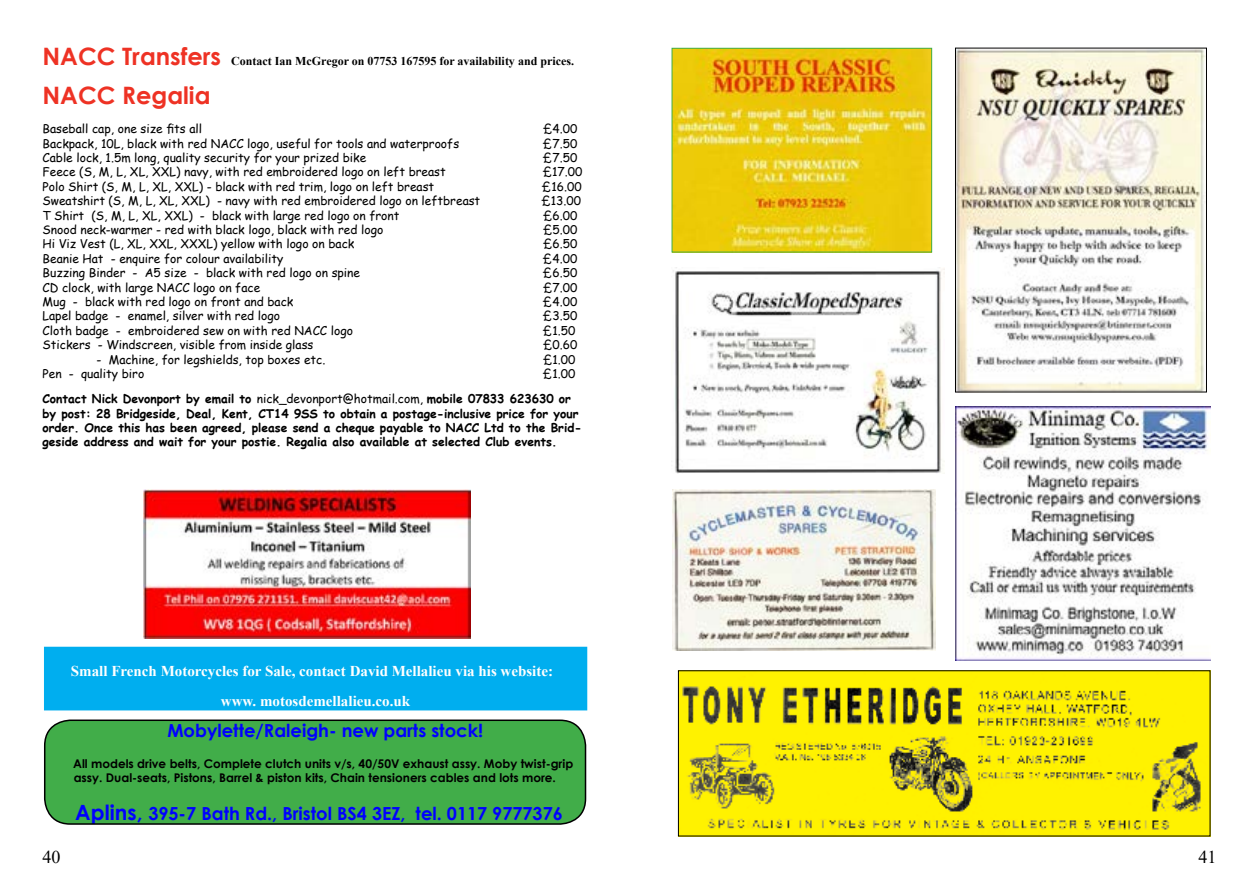
<style>
.page{position:relative;width:1259px;height:893px;background:#fff}
.page>*{position:absolute;margin:0;border:0;box-sizing:border-box;transform-origin:0 0}
.t1{font:700 24px "Century Gothic";color:#ee3224}
.t2{font:700 18px "Century Gothic";color:#00f}
.t3{font:18px "Times New Roman";color:#000}
.t4{font:700 15px/30.8px "Times New Roman";color:#fff;text-align:center}
.t5{font:12px "Comic Sans MS";color:#000}
.t6{font:700 12px/14.4px "Comic Sans MS";color:#000}
.t7{font:700 12px/14.4px "Century Gothic";color:#000}
.t8{font:700 12px "Times New Roman";color:#000}
.s1{font-family:"Century Gothic";font-size:24px;color:#ee3224}
.s2{font-weight:400}
.s3{font-size:21px}
</style>
<div class="page">
<div style="left:45px;top:720px;width:540px;height:104px;background:#41ad49;border-radius:26px"></div>
<div style="left:44px;top:719px;width:542px;height:106px;border:2px solid #000;border-radius:26px"></div>
<div style="left:44px;top:647px;width:543px;height:63px;background:#00aeef"></div>
<img style="left:144px;top:489px;width:326px;height:149px">
<img style="left:673px;top:268px;width:271px;height:206px">
<img style="left:674px;top:50px;width:256px;height:200px">
<div style="left:672px;top:48px;width:260px;height:204px;border:1px solid #41ad49"></div>
<img style="left:672px;top:489px;width:264px;height:162px">
<img style="left:680px;top:672px;width:528px;height:162px">
<img style="left:955px;top:406px;width:255px;height:255px">
<img style="left:957px;top:50px;width:247px;height:340px">
<p class="t8" style="left:43px;top:52px;width:533px"><span class="s1">NACC Transfers</span> Contact Ian McGregor on 07753 167595 for availability and prices.</p>
<h1 class="t1" style="left:43px;top:77px;width:169px">NACC Regalia</h1>
<p class="t5" style="left:43px;top:120px;width:161px">Baseball cap, one size fits all</p>
<p class="t5" style="left:543px;top:120px;width:36px">£4.00</p>
<p class="t5" style="left:43px;top:134px;width:418px">Backpack, 10L, black with red NACC logo, useful for tools and waterproofs</p>
<p class="t5" style="left:543px;top:134px;width:36px">£7.50</p>
<p class="t5" style="left:43px;top:149px;width:325px">Cable lock, 1.5m long, quality security for your prized bike</p>
<p class="t5" style="left:543px;top:149px;width:36px">£7.50</p>
<p class="t5" style="left:43px;top:163px;width:405px">Feece (S, M, L, XL, XXL) navy, with red embroidered logo on left breast</p>
<p class="t5" style="left:542px;top:163px;width:41px">£17.00</p>
<p class="t5" style="left:43px;top:178px;width:393px">Polo Shirt (S, M, L, XL, XXL) - black with red trim, logo on left breast</p>
<p class="t5" style="left:542px;top:178px;width:41px">£16.00</p>
<p class="t5" style="left:43px;top:192px;width:439px">Sweatshirt (S, M, L, XL, XXL) - navy with red embroidered logo on leftbreast</p>
<p class="t5" style="left:541px;top:192px;width:41px">£13.00</p>
<p class="t5" style="left:43px;top:206px;width:358px">T Shirt (S, M, L, XL, XXL) - black with large red logo on front</p>
<p class="t5" style="left:543px;top:206px;width:36px">£6.00</p>
<p class="t5" style="left:43px;top:221px;width:342px">Snood neck-warmer - red with black logo, black with red logo</p>
<p class="t5" style="left:543px;top:221px;width:36px">£5.00</p>
<p class="t5" style="left:43px;top:235px;width:313px">Hi Viz Vest (L, XL, XXL, XXXL) yellow with logo on back</p>
<p class="t5" style="left:543px;top:235px;width:36px">£6.50</p>
<p class="t5" style="left:43px;top:250px;width:242px">Beanie Hat - enquire for colour availability</p>
<p class="t5" style="left:543px;top:250px;width:36px">£4.00</p>
<p class="t5" style="left:43px;top:264px;width:319px">Buzzing Binder - A5 size - black with red logo on spine</p>
<p class="t5" style="left:543px;top:264px;width:36px">£6.50</p>
<p class="t5" style="left:43px;top:278px;width:219px">CD clock, with large NACC logo on face</p>
<p class="t5" style="left:543px;top:278px;width:36px">£7.00</p>
<p class="t5" style="left:43px;top:293px;width:252px">Mug - black with red logo on front and back</p>
<p class="t5" style="left:543px;top:293px;width:36px">£4.00</p>
<p class="t5" style="left:43px;top:307px;width:239px">Lapel badge - enamel, silver with red logo</p>
<p class="t5" style="left:543px;top:307px;width:36px">£3.50</p>
<p class="t5" style="left:43px;top:322px;width:312px">Cloth badge - embroidered sew on with red NACC logo</p>
<p class="t5" style="left:543px;top:322px;width:34px">£1.50</p>
<p class="t5" style="left:43px;top:336px;width:272px">Stickers - Windscreen, visible from inside glass</p>
<p class="t5" style="left:543px;top:336px;width:36px">£0.60</p>
<p class="t5" style="left:97px;top:350px;width:230px">- Machine, for legshields, top boxes etc.</p>
<p class="t5" style="left:543px;top:350px;width:34px">£1.00</p>
<p class="t5" style="left:43px;top:365px;width:103px">Pen - quality biro</p>
<p class="t6" style="left:43px;top:361px;width:534px;line-height:25.2px;text-indent:500px"><span class="s2">£1.00<br></span>Contact Nick Devonport by email to <span class="s2">nick_devonport@hotmail.com,</span> mobile 07833 623630 or</p>
<p class="t6" style="left:43px;top:406px;width:540px">by post: 28 Bridgeside, Deal, Kent, CT14 9SS to obtain a postage-inclusive price for your order. Once this has been agreed, please send a cheque payable to NACC Ltd to the Brid&shy;geside address and wait for your postie. Regalia also available at selected Club events.</p>
<p class="t4" style="left:71px;top:655px;width:484px">Small French Motorcycles for Sale, contact David Mellalieu via his website: www. motosdemellalieu.co.uk</p>
<h2 class="t2" style="left:167px;top:717px;width:317px">Mobylette/Raleigh- new parts stock!</h2>
<p class="t7" style="left:73px;top:755px;width:501px">All models drive belts, Complete clutch units v/s, 40/50V exhaust assy. Moby twist-grip assy. Dual-seats, Pistons, Barrel &amp; piston kits, Chain tensioners cables and lots more.</p>
<h2 class="t2" style="left:75px;top:800px;width:489px"><span class="s3">Aplins,</span> 395-7 Bath Rd., Bristol BS4 3EZ, tel. 0117 9777376</h2>
<h2 class="t3" style="left:43px;top:844px;width:19px">40</h2>
<h2 class="t3" style="left:1198px;top:844px;width:19px">41</h2>
</div>
